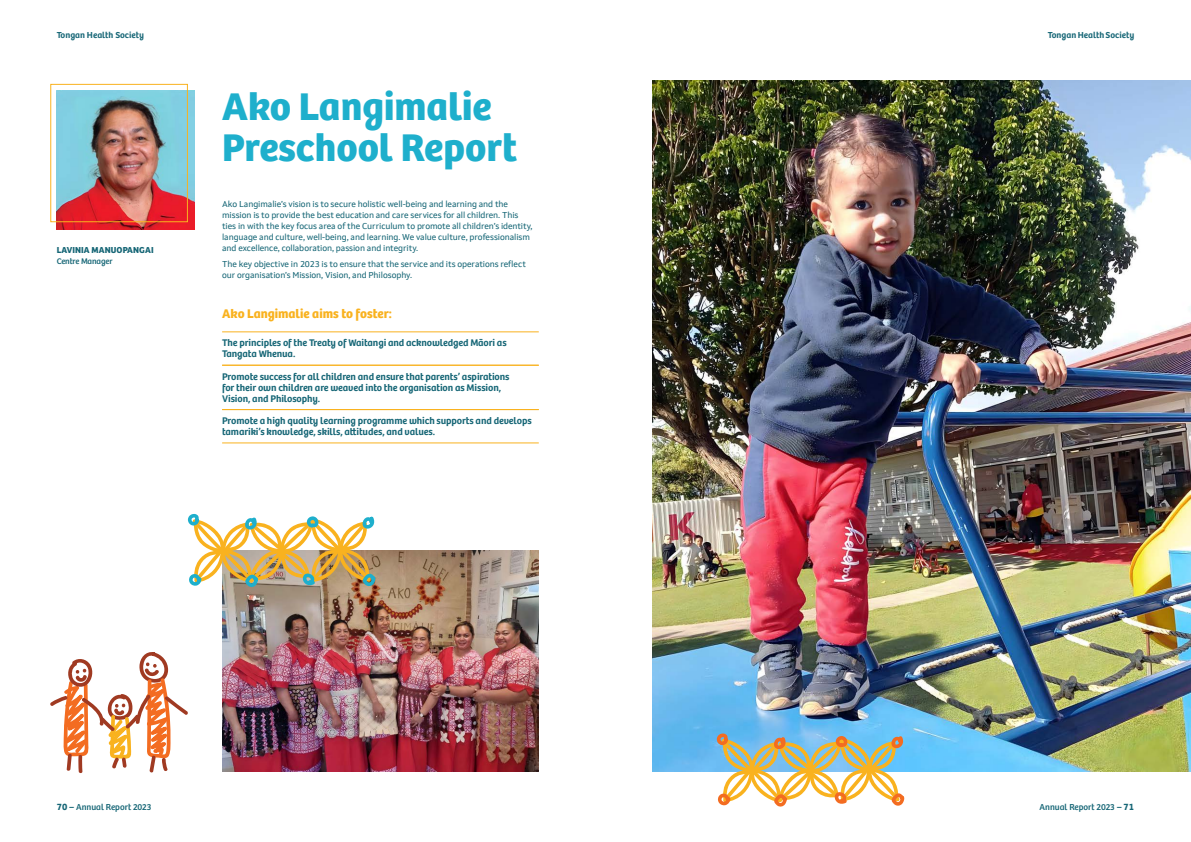
<style>
.page{position:relative;width:1191px;height:842px;background:#fff}
.page>*{position:absolute;margin:0;border:0;box-sizing:border-box;transform-origin:0 0}
.Page_Headings{font:700 40px/41px "Bree";color:#1eafcc}
.Title_-_Body_Section{font:700 13px "Bree";color:#f9b21f}
.Lines_bolder{font:600 10px/11px "Bree";letter-spacing:-.01em;color:#166676}
.t1{font:600 9px "Bree";color:#166676}
.t2{font:9px "Bree";color:#166676}
.Body_text_9pt{font:700 9px "Bree";letter-spacing:.01em;color:#166676}
.Body_Text_8_5{font:8.5px/11px "Setimo";letter-spacing:-.01em;color:#166676}
.Author_posit{font:8.5px "Bree";letter-spacing:-.01em;color:#166676}
.s1{font-family:"Setimo";font-weight:700}
</style>
<div class="page">
<img style="left:57px;top:91px;width:137px;height:138px">
<div style="left:50px;top:84px;width:138px;height:138px;border:1px solid #f9b21f"></div>
<hr style="left:222px;top:331px;width:317px;height:1px;background:#f9b21f">
<hr style="left:222px;top:365px;width:317px;height:1px;background:#f9b21f">
<hr style="left:222px;top:409px;width:317px;height:1px;background:#f9b21f">
<hr style="left:222px;top:443px;width:317px;height:1px;background:#f9b21f">
<svg style="left:50px;top:652px;width:138px;height:122px"></svg>
<img style="left:222px;top:550px;width:317px;height:221px">
<svg style="left:188px;top:514px;width:187px;height:74px"></svg>
<img style="left:652px;top:81px;width:539px;height:690px">
<svg style="left:716px;top:733px;width:188px;height:74px"></svg>
<p class="t1" style="left:57px;top:30px;width:89px">Tongan Health Society</p>
<p class="t1" style="left:1047px;top:30px;width:88px">Tongan Health Society</p>
<p class="Body_text_9pt" style="left:57px;top:243px;width:98px">LAVINIA MANUOPANGAI</p>
<p class="Author_posit" style="left:57px;top:256px;width:57px">Centre Manager</p>
<p class="Page_Headings" style="left:222px;top:82px;width:296px">Ako Langimalie<br>Preschool Report</p>
<p class="Body_Text_8_5" style="left:222px;top:198px;width:312px">Ako Langimalie’s vision is to secure holistic well-being and learning and the mission is to provide the best education and care services for all children. This ties in with the key focus area of the Curriculum to promote all children’s identity, language and culture, well-being, and learning. We value culture, professionalism and excellence, collaboration, passion and integrity.</p>
<p class="Body_Text_8_5" style="left:222px;top:259px;width:305px">The key objective in 2023 is to ensure that the service and its operations reflect our organisation’s Mission, Vision, and Philosophy.</p>
<p class="Title_-_Body_Section" style="left:222px;top:304px;width:171px">Ako Langimalie aims to foster:</p>
<p class="Lines_bolder" style="left:222px;top:338px;width:286px">The principles of the Treaty of Waitangi and acknowledged Māori as<br>Tangata Whenua.</p>
<p class="Lines_bolder" style="left:222px;top:371px;width:289px">Promote success for all children and ensure that parents’ aspirations for their own children are weaved into the organisation as Mission,<br>Vision, and Philosophy.</p>
<p class="Lines_bolder" style="left:222px;top:415px;width:311px">Promote a high quality learning programme which supports and develops tamariki’s knowledge, skills, attitudes, and values.</p>
<p class="t2" style="left:57px;top:802px;width:96px"><span class="s1">70 –</span> Annual Report 2023</p>
<p class="t2" style="left:1039px;top:802px;width:96px">Annual Report 2023 <span class="s1">– 71</span></p>
</div>
